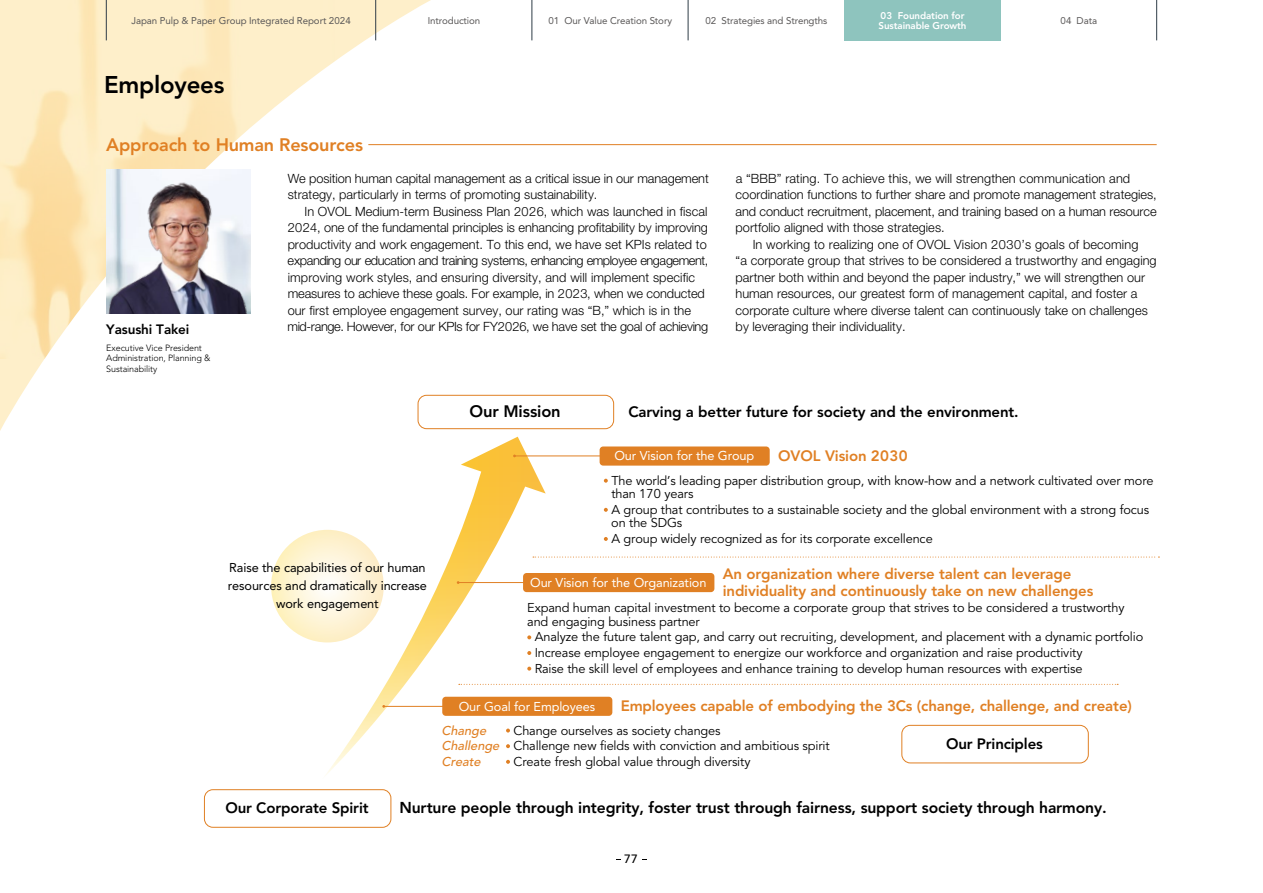
<style>
.page{position:relative;width:1263px;height:893px;background:#fff}
.page>*{position:absolute;margin:0;border:0;box-sizing:border-box;transform-origin:0 0}
.t1{font:800 24px "Avenir LT Std";letter-spacing:-.01em;color:#000}
.t2{font:800 18px "Avenir LT Std";letter-spacing:-.01em;color:#e08024}
.t3{font:800 16.5px "Avenir LT Std";letter-spacing:-.01em;color:#000}
.t4{font:800 15.6px "Avenir LT Std";letter-spacing:-.01em;color:#000}
.t5{font:800 15px/16.5px "Avenir LT Std";letter-spacing:-.01em;color:#e08024}
.t6{font:800 15px "Avenir LT Std";letter-spacing:-.01em;color:#000}
.t7{font:800 13.5px "Avenir LT Std";letter-spacing:-.01em;color:#000}
.t8{font:300 12.75px/16.5px "Helvetica Neue LT Std";color:#000}
.t9{font:12.75px/15.6px "Avenir LT Std";letter-spacing:-.01em;color:#000}
.t10{font:12.75px/18px "Avenir LT Std";letter-spacing:-.01em;color:#000;text-align:center}
.t11{font:12.75px "Avenir LT Std";letter-spacing:-.01em;color:#fff}
.t12{font:italic 500 12.75px/15.6px "Avenir LT Std";color:#e08024}
.t13{font:500 12px "Avenir LT Std";color:#000}
.t14{font:9.75px "Avenir LT Std";letter-spacing:-.01em;color:#595757}
.t15{font:800 9.75px/10.5px "Avenir LT Std";letter-spacing:-.01em;color:#fff}
.t16{font:300 9px/10.5px "Avenir LT Std";letter-spacing:-.01em;color:#000}
</style>
<div class="page">
<svg style="left:0;top:145px;width:455px;height:286px"></svg>
<img style="left:0;top:0;width:431px;height:359px">
<img style="left:106px;top:169px;width:145px;height:11px">
<img style="left:106px;top:180px;width:145px;height:134px">
<hr style="left:368px;top:144px;width:789px;height:1px;background:#e08024">
<svg style="left:322px;top:437px;width:224px;height:338px"></svg>
<div style="left:418px;top:395px;width:196px;height:34px;border:1px solid #e08024;border-radius:9px"></div>
<div style="left:204px;top:789px;width:187px;height:39px;border:1px solid #e08024;border-radius:9px"></div>
<svg style="left:604px;top:479px;width:4px;height:4px"></svg>
<svg style="left:604px;top:508px;width:4px;height:4px"></svg>
<svg style="left:604px;top:537px;width:4px;height:4px"></svg>
<svg style="left:527px;top:635px;width:4px;height:4px"></svg>
<svg style="left:527px;top:651px;width:4px;height:4px"></svg>
<svg style="left:527px;top:667px;width:4px;height:4px"></svg>
<svg style="left:506px;top:729px;width:4px;height:3px"></svg>
<svg style="left:506px;top:744px;width:4px;height:4px"></svg>
<svg style="left:506px;top:760px;width:4px;height:4px"></svg>
<svg style="left:459px;top:684px;width:659px;height:1px"></svg>
<svg style="left:533px;top:557px;width:626px;height:1px"></svg>
<hr style="left:384px;top:706px;width:74px;height:1px;background:#e08024">
<div style="left:442px;top:697px;width:170px;height:19px;background:#e08024;border-radius:4px"></div>
<hr style="left:458px;top:582px;width:73px;height:1px;background:#e08024">
<hr style="left:514px;top:456px;width:93px;height:1px;background:#e08024">
<div style="left:600px;top:446px;width:170px;height:20px;background:#e08024;border-radius:4px"></div>
<svg style="left:271px;top:530px;width:113px;height:112px;background:#fdf3d5"></svg>
<div style="left:901px;top:725px;width:188px;height:38px;border:1px solid #e08024;border-radius:9px"></div>
<div style="left:523px;top:573px;width:191px;height:19px;background:#e08024;border-radius:4px"></div>
<div style="left:844px;top:0;width:157px;height:40px;background:#8ec4be"></div>
<hr style="left:688px;top:0;width:1px;height:40px;background:#2f3c47">
<hr style="left:1156px;top:0;width:1px;height:40px;background:#2f3c47">
<hr style="left:532px;top:0;width:1px;height:40px;background:#2f3c47">
<hr style="left:375px;top:0;width:1px;height:40px;background:#2f3c47">
<hr style="left:106px;top:0;width:1px;height:40px;background:#2f3c47">
<p class="t15" style="left:879px;top:10px;width:89px">03 Foundation for<br>Sustainable Growth</p>
<p class="t14" style="left:131px;top:15px;width:221px">Japan Pulp &amp; Paper Group Integrated Report 2024</p>
<p class="t14" style="left:428px;top:15px;width:54px">Introduction</p>
<p class="t14" style="left:548px;top:15px;width:125px">01 Our Value Creation Story</p>
<p class="t14" style="left:705px;top:15px;width:123px">02 Strategies and Strengths</p>
<p class="t14" style="left:1060px;top:15px;width:38px">04 Data</p>
<h1 class="t1" style="left:104px;top:71px;width:122px">Employees</h1>
<h2 class="t2" style="left:106px;top:134px;width:258px">Approach to Human Resources</h2>
<p class="t7" style="left:106px;top:321px;width:85px">Yasushi Takei</p>
<p class="t16" style="left:106px;top:342px;width:106px">Executive Vice President<br>Administration, Planning &amp;<br>Sustainability</p>
<p class="t8" style="left:288px;top:170px;width:423px">We position human capital management as a critical issue in our management strategy, particularly in terms of promoting sustainability.</p>
<p class="t8" style="left:287px;top:203px;width:422px;text-indent:17px">In OVOL Medium-term Business Plan 2026, which was launched in fiscal 2024, one of the fundamental principles is enhancing profitability by improving productivity and work engagement. To this end, we have set KPIs related to expanding our education and training systems, enhancing employee engagement, improving work styles, and ensuring diversity, and will implement specific measures to achieve these goals. For example, in 2023, when we conducted our first employee engagement survey, our rating was “B,” which is in the mid-range. However, for our KPIs for FY2026, we have set the goal of achieving</p>
<p class="t8" style="left:736px;top:170px;width:423px">a “BBB” rating. To achieve this, we will strengthen communication and coordination functions to further share and promote management strategies, and conduct recruitment, placement, and training based on a human resource portfolio aligned with those strategies.</p>
<p class="t8" style="left:736px;top:236px;width:422px;text-indent:17px">In working to realizing one of OVOL Vision 2030’s goals of becoming<br>“a corporate group that strives to be considered a trustworthy and engaging partner both within and beyond the paper industry,” we will strengthen our human resources, our greatest form of management capital, and foster a corporate culture where diverse talent can continuously take on challenges by leveraging their individuality.</p>
<p class="t10" style="left:228px;top:559px;width:201px">Raise the capabilities of our human resources and dramatically increase work engagement</p>
<p class="t3" style="left:470px;top:402px;width:93px">Our Mission</p>
<p class="t6" style="left:628px;top:403px;width:392px">Carving a better future for society and the environment.</p>
<p class="t11" style="left:614px;top:448px;width:141px">Our Vision for the Group</p>
<p class="t5" style="left:778px;top:448px;width:131px">OVOL Vision 2030</p>
<p class="t9" style="left:611px;top:474px;width:544px;line-height:13.5px">The world’s leading paper distribution group, with know-how and a network cultivated over more than 170 years</p>
<p class="t9" style="left:611px;top:503px;width:539px;line-height:13.5px">A group that contributes to a sustainable society and the global environment with a strong focus on the SDGs</p>
<p class="t9" style="left:611px;top:531px;width:323px">A group widely recognized as for its corporate excellence</p>
<p class="t11" style="left:530px;top:575px;width:178px">Our Vision for the Organization</p>
<p class="t5" style="left:723px;top:566px;width:372px">An organization where diverse talent can leverage individuality and continuously take on new challenges</p>
<p class="t9" style="left:527px;top:601px;width:599px;line-height:13.5px">Expand human capital investment to become a corporate group that strives to be considered a trustworthy and engaging business partner</p>
<p class="t9" style="left:535px;top:629px;width:610px">Analyze the future talent gap, and carry out recruiting, development, and placement with a dynamic portfolio<br>Increase employee engagement to energize our workforce and organization and raise productivity<br>Raise the skill level of employees and enhance training to develop human resources with expertise</p>
<p class="t11" style="left:459px;top:699px;width:138px">Our Goal for Employees</p>
<p class="t5" style="left:621px;top:698px;width:513px">Employees capable of embodying the 3Cs (change, challenge, and create)</p>
<p class="t12" style="left:441px;top:723px;width:62px">Change<br>Challenge<br>Create</p>
<p class="t9" style="left:513px;top:723px;width:318px">Change ourselves as society changes<br>Challenge new fields with conviction and ambitious spirit<br>Create fresh global value through diversity</p>
<p class="t6" style="left:946px;top:735px;width:98px">Our Principles</p>
<p class="t6" style="left:225px;top:799px;width:145px">Our Corporate Spirit</p>
<p class="t4" style="left:400px;top:798px;width:709px">Nurture people through integrity, foster trust through fairness, support society through harmony.</p>
<p class="t13" style="left:624px;top:852px;width:15px">77</p>
</div>
